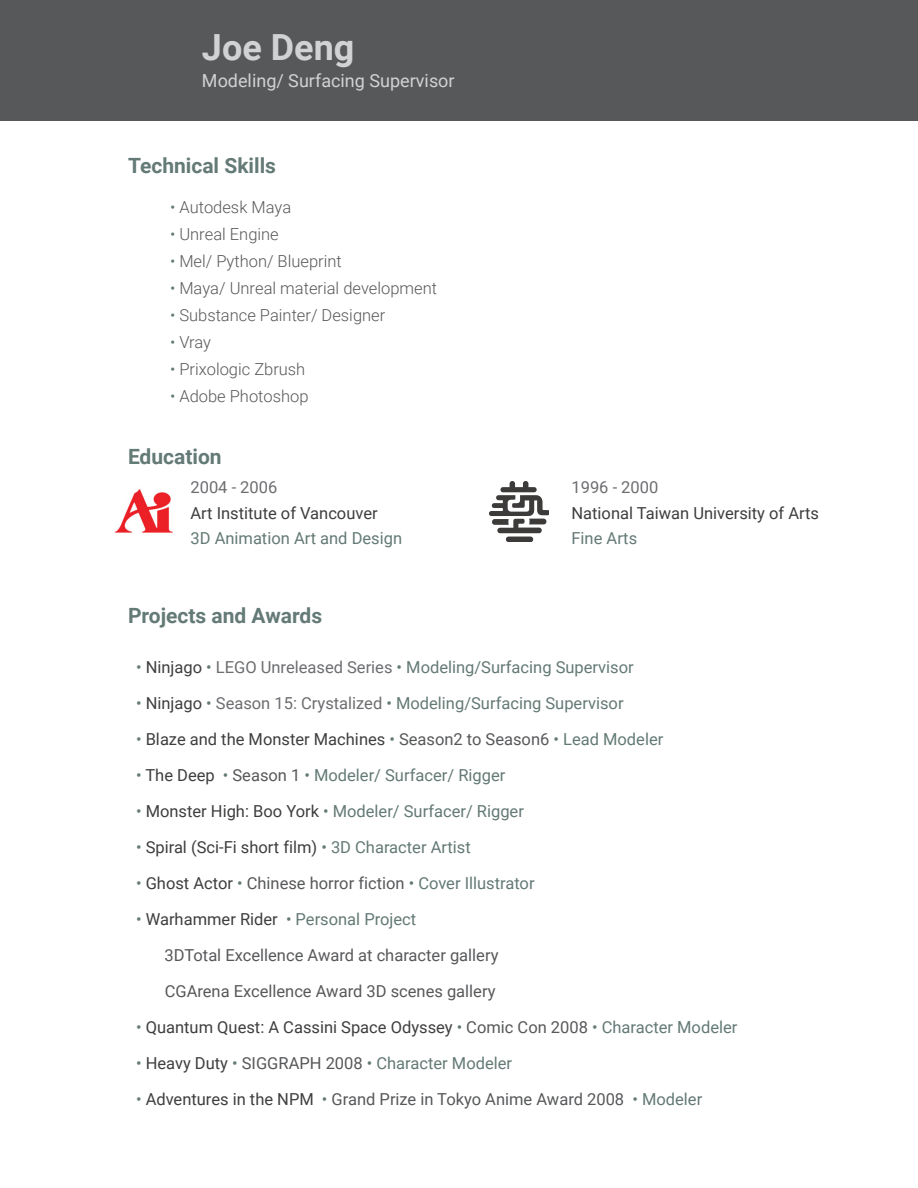
<style>
.page{position:relative;width:918px;height:1188px;background:#fff}
.page>*{position:absolute;margin:0;border:0;box-sizing:border-box;transform-origin:0 0}
.t1{font:700 36px "Roboto";color:#d1d2d4}
.t2{font:700 21px "Roboto";color:#647a76}
.t3{font:18px "Roboto";color:#d1d2d4}
.t4{font:16.5px "Roboto";color:#637975}
.t5{font:16.5px/36px "Roboto";color:#57585a}
.t6{font:16.5px "Roboto";color:#3e3e3f}
.t7{font:300 16.5px "Roboto";color:#57585a}
.t8{font:16.5px "Roboto";color:#6c6d70}
.s1{color:#637975}
.s2{color:#3e3e3f}
.s3{color:#6c6d70}
.s4{color:#57585a}
.s5{color:#627875}
</style>
<div class="page">
<div style="left:0;top:0;width:918px;height:120px;background:#57585a"></div>
<img style="left:114px;top:489px;width:59px;height:44px">
<img style="left:489px;top:482px;width:60px;height:60px">
<h1 class="t1" style="left:202px;top:22px;width:154px">Joe Deng</h1>
<p class="t3" style="left:202px;top:68px;width:254px">Modeling/ Surfacing Supervisor</p>
<p class="t2" style="left:128px;top:150px;width:150px">Technical Skills</p>
<p class="t7" style="left:170px;top:196px;width:123px"><span class="s1">•</span> Autodesk Maya</p>
<p class="t7" style="left:170px;top:223px;width:110px"><span class="s1">•</span> Unreal Engine</p>
<p class="t7" style="left:170px;top:250px;width:173px"><span class="s1">•</span> Mel/ Python/ Blueprint</p>
<p class="t7" style="left:170px;top:277px;width:269px"><span class="s1">•</span> Maya/ Unreal material development</p>
<p class="t7" style="left:170px;top:304px;width:217px"><span class="s1">•</span> Substance Painter/ Designer</p>
<p class="t7" style="left:170px;top:331px;width:42px"><span class="s1">•</span> Vray</p>
<p class="t7" style="left:170px;top:358px;width:137px"><span class="s1">•</span> Prixologic Zbrush</p>
<p class="t7" style="left:170px;top:385px;width:140px"><span class="s1">•</span> Adobe Photoshop</p>
<p class="t2" style="left:128px;top:441px;width:95px">Education</p>
<p class="t8" style="left:190px;top:476px;width:88px">2004 - 2006</p>
<p class="t6" style="left:190px;top:502px;width:189px">Art Institute of Vancouver</p>
<p class="t4" style="left:190px;top:527px;width:213px">3D Animation Art and Design</p>
<p class="t8" style="left:572px;top:476px;width:88px">1996 - 2000</p>
<p class="t6" style="left:572px;top:502px;width:249px">National Taiwan University of Arts</p>
<p class="t4" style="left:572px;top:527px;width:67px">Fine Arts</p>
<p class="t2" style="left:128px;top:601px;width:196px">Projects and Awards</p>
<p class="t4" style="left:136px;top:656px;width:499px">• <span class="s2">Ninjago</span> • <span class="s3">LEGO Unreleased Series</span> • Modeling/Surfacing Supervisor</p>
<p class="t4" style="left:136px;top:692px;width:489px">• <span class="s2">Ninjago</span> • <span class="s3">Season 15: Crystalized</span> • Modeling/Surfacing Supervisor</p>
<p class="t6" style="left:136px;top:728px;width:529px"><span class="s1">•</span> Blaze and the Monster Machines <span class="s1">•</span> <span class="s4">Season2 to Season6</span> <span class="s1">• Lead Modeler</span></p>
<p class="t4" style="left:136px;top:764px;width:371px">• <span class="s2">The Deep</span> • <span class="s4">Season 1</span> • Modeler/ Surfacer/ Rigger</p>
<p class="t4" style="left:136px;top:800px;width:389px">• <span class="s2">Monster High: Boo York</span> • Modeler/ Surfacer/ Rigger</p>
<p class="t6" style="left:136px;top:836px;width:336px"><span class="s1">•</span> Spiral (Sci-Fi short film) <span class="s1">• 3D Character Artist</span></p>
<p class="t5" style="left:136px;top:865px;width:400px"><span class="s1">•</span> <span class="s2">Ghost Actor</span> <span class="s1">•</span> Chinese horror fiction <span class="s1">• Cover Illustrator</span></p>
<p class="t5" style="left:165px;top:901px;width:335px;text-indent:-29px"><span class="s1">•</span> <span class="s2">Warhammer Rider</span> <span class="s1">• Personal Project<br></span>3DTotal Excellence Award at character gallery<br>CGArena Excellence Award 3D scenes gallery</p>
<p class="t6" style="left:136px;top:1016px;width:603px"><span class="s1">•</span> Quantum Quest: A Cassini Space Odyssey <span class="s1">•</span> <span class="s4">Comic Con 2008</span> <span class="s1">• Character Modeler</span></p>
<p class="t4" style="left:136px;top:1052px;width:378px">• <span class="s2">Heavy Duty</span> • <span class="s4">SIGGRAPH 2008</span> • Character Modeler</p>
<p class="t5" style="left:136px;top:1081px;width:568px"><span class="s1">•</span> <span class="s2">Adventures in the NPM</span> <span class="s1">•</span> Grand Prize in Tokyo Anime Award 2008 <span class="s1">•</span> <span class="s5">Modeler</span></p>
</div>
